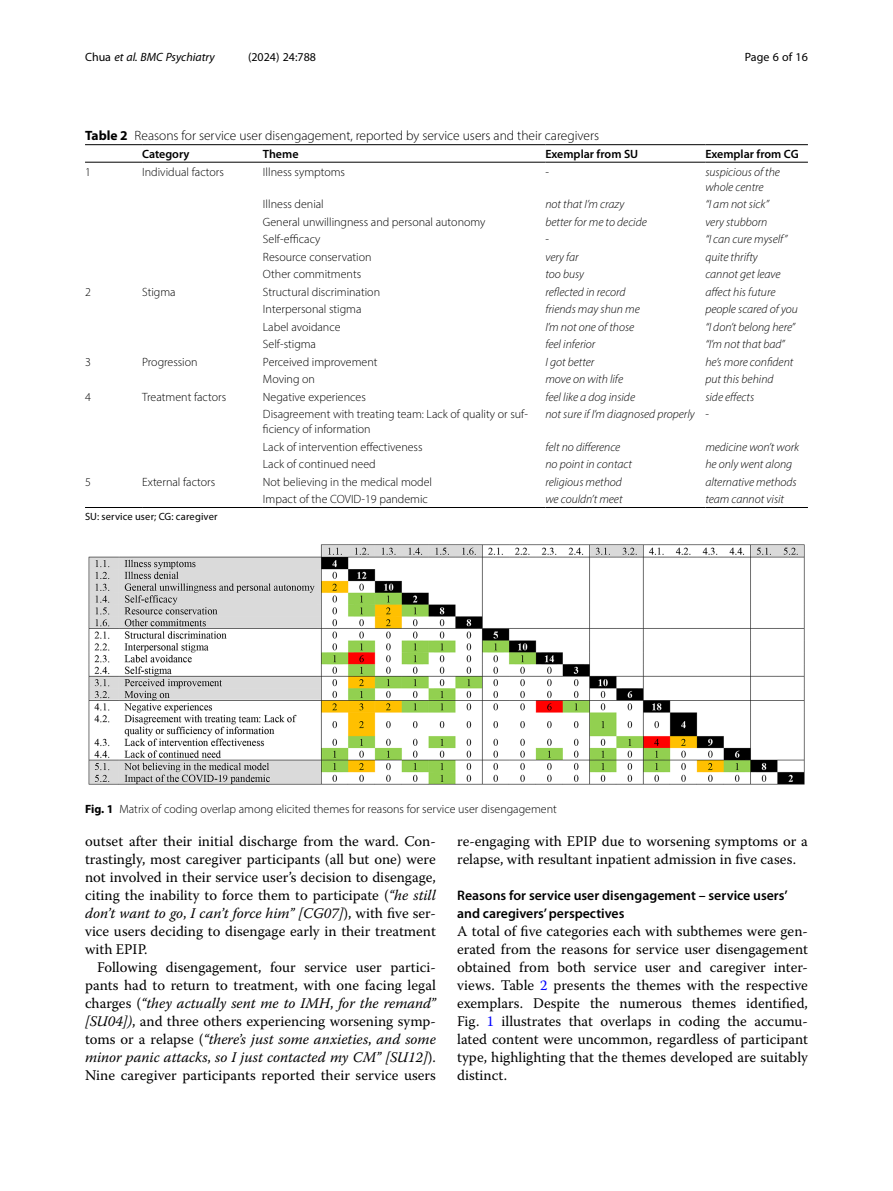
<style>
.page{position:relative;width:893px;height:1191px;background:#fff}
.page>*{position:absolute;margin:0;border:0;box-sizing:border-box;transform-origin:0 0}
.Body_Text_Indent{font:14.7px/18px "Warnock Pro";color:#000;text-align:justify}
.Body_Text{font:14.7px/18px "Warnock Pro";color:#000;text-align:justify}
.Head_2{font:600 13.8px/18px "Myriad Pro";color:#000}
.Table_Caption{font:300 13.5px "Myriad Pro";color:#000}
.Table_Body{font:italic 300 12px/15px "Myriad Pro";color:#000}
.Table_Body-2{font:300 12px/15px "Myriad Pro";color:#000}
.Figure_Caption{font:300 12px "Myriad Pro";color:#000}
.Table_Head{font:600 12px "Myriad Pro";color:#000}
.t1{font:italic 12px "Myriad Pro";color:#000}
.t2{font:12px "Myriad Pro";color:#000}
.Table_Footnote{font:10.5px "Myriad Pro";letter-spacing:.015em;color:#000}
.s1{font-style:normal}
.s2{font-weight:700}
.s3{font-style:italic}
.s4{color:#00f}
</style>
<div class="page">
<hr style="left:142px;top:507px;width:121px;height:1px;background:#000">
<hr style="left:85px;top:162px;width:57px;height:1px;background:#000">
<hr style="left:142px;top:144px;width:121px;height:1px;background:#000">
<hr style="left:142px;top:162px;width:121px;height:1px;background:#000">
<hr style="left:263px;top:144px;width:282px;height:1px;background:#000">
<hr style="left:263px;top:162px;width:282px;height:1px;background:#000">
<hr style="left:545px;top:144px;width:160px;height:1px;background:#000">
<hr style="left:545px;top:162px;width:160px;height:1px;background:#000">
<hr style="left:705px;top:144px;width:103px;height:1px;background:#000">
<hr style="left:705px;top:162px;width:103px;height:1px;background:#000">
<hr style="left:263px;top:507px;width:282px;height:1px;background:#000">
<hr style="left:545px;top:507px;width:160px;height:1px;background:#000">
<hr style="left:705px;top:507px;width:103px;height:1px;background:#000">
<hr style="left:85px;top:507px;width:57px;height:1px;background:#000">
<hr style="left:85px;top:144px;width:57px;height:1px;background:#000">
<img style="left:88px;top:544px;width:717px;height:241px">
<p class="t1" style="left:85px;top:50px;width:131px"><span class="s1">Chua</span> et al. BMC Psychiatry</p>
<p class="t2" style="left:248px;top:50px;width:70px">(2024) 24:788</p>
<p class="t2" style="left:745px;top:50px;width:65px">Page 6 of 16</p>
<p class="Table_Caption" style="left:85px;top:128px;width:516px"><span class="s2">Table 2</span> Reasons for service user disengagement, reported by service users and their caregivers</p>
<p class="Table_Head" style="left:142px;top:146px;width:49px">Category</p>
<p class="Table_Head" style="left:263px;top:146px;width:37px">Theme</p>
<p class="Table_Head" style="left:545px;top:146px;width:94px">Exemplar from SU</p>
<p class="Table_Head" style="left:705px;top:146px;width:95px">Exemplar from CG</p>
<p class="Table_Body-2" style="left:85px;top:164px;width:7px">1</p>
<p class="Table_Body-2" style="left:142px;top:164px;width:83px">Individual factors</p>
<p class="Table_Body-2" style="left:263px;top:164px;width:84px">Illness symptoms</p>
<p class="Table_Body-2" style="left:545px;top:164px;width:5px">-</p>
<p class="Table_Body" style="left:705px;top:164px;width:76px">suspicious of the whole centre</p>
<p class="Table_Body-2" style="left:263px;top:196px;width:62px">Illness denial</p>
<p class="Table_Body" style="left:545px;top:196px;width:81px">not that I’m crazy</p>
<p class="Table_Body" style="left:705px;top:196px;width:65px">“I am not sick”</p>
<p class="Table_Body-2" style="left:263px;top:214px;width:224px">General unwillingness and personal autonomy</p>
<p class="Table_Body" style="left:545px;top:214px;width:103px">better for me to decide</p>
<p class="Table_Body" style="left:705px;top:214px;width:64px">very stubborn</p>
<p class="Table_Body-2" style="left:263px;top:231px;width:59px">Self-efficacy</p>
<p class="Table_Body-2" style="left:545px;top:231px;width:5px">-</p>
<p class="Table_Body" style="left:705px;top:231px;width:84px">“I can cure myself”</p>
<p class="Table_Body-2" style="left:263px;top:249px;width:110px">Resource conservation</p>
<p class="Table_Body" style="left:545px;top:249px;width:35px">very far</p>
<p class="Table_Body" style="left:705px;top:249px;width:54px">quite thrifty</p>
<p class="Table_Body-2" style="left:263px;top:266px;width:100px">Other commitments</p>
<p class="Table_Body" style="left:545px;top:266px;width:40px">too busy</p>
<p class="Table_Body" style="left:705px;top:266px;width:77px">cannot get leave</p>
<p class="Table_Body-2" style="left:85px;top:284px;width:7px">2</p>
<p class="Table_Body-2" style="left:142px;top:284px;width:35px">Stigma</p>
<p class="Table_Body-2" style="left:263px;top:284px;width:119px">Structural discrimination</p>
<p class="Table_Body" style="left:545px;top:284px;width:82px">reflected in record</p>
<p class="Table_Body" style="left:705px;top:284px;width:72px">affect his future</p>
<p class="Table_Body-2" style="left:263px;top:301px;width:100px">Interpersonal stigma</p>
<p class="Table_Body" style="left:545px;top:301px;width:96px">friends may shun me</p>
<p class="Table_Body" style="left:705px;top:301px;width:94px">people scared of you</p>
<p class="Table_Body-2" style="left:263px;top:319px;width:79px">Label avoidance</p>
<p class="Table_Body" style="left:545px;top:319px;width:90px">I’m not one of those</p>
<p class="Table_Body" style="left:705px;top:319px;width:91px">“I don’t belong here”</p>
<p class="Table_Body-2" style="left:263px;top:336px;width:55px">Self-stigma</p>
<p class="Table_Body" style="left:545px;top:336px;width:52px">feel inferior</p>
<p class="Table_Body" style="left:705px;top:336px;width:81px">“I’m not that bad”</p>
<p class="Table_Body-2" style="left:85px;top:354px;width:7px">3</p>
<p class="Table_Body-2" style="left:142px;top:354px;width:57px">Progression</p>
<p class="Table_Body-2" style="left:263px;top:354px;width:116px">Perceived improvement</p>
<p class="Table_Body" style="left:545px;top:354px;width:50px">I got better</p>
<p class="Table_Body" style="left:705px;top:354px;width:90px">he’s more confident</p>
<p class="Table_Body-2" style="left:263px;top:371px;width:54px">Moving on</p>
<p class="Table_Body" style="left:545px;top:371px;width:79px">move on with life</p>
<p class="Table_Body" style="left:705px;top:371px;width:70px">put this behind</p>
<p class="Table_Body-2" style="left:85px;top:389px;width:7px">4</p>
<p class="Table_Body-2" style="left:142px;top:389px;width:86px">Treatment factors</p>
<p class="Table_Body-2" style="left:263px;top:389px;width:104px">Negative experiences</p>
<p class="Table_Body" style="left:545px;top:389px;width:91px">feel like a dog inside</p>
<p class="Table_Body" style="left:705px;top:389px;width:50px">side effects</p>
<p class="Table_Body-2" style="left:263px;top:406px;width:266px">Disagreement with treating team: Lack of quality or suf&shy;ficiency of information</p>
<p class="Table_Body" style="left:545px;top:406px;width:151px">not sure if I’m diagnosed properly</p>
<p class="Table_Body-2" style="left:705px;top:406px;width:5px">-</p>
<p class="Table_Body-2" style="left:263px;top:439px;width:161px">Lack of intervention effectiveness</p>
<p class="Table_Body" style="left:545px;top:439px;width:76px">felt no difference</p>
<p class="Table_Body" style="left:705px;top:439px;width:95px">medicine won’t work</p>
<p class="Table_Body-2" style="left:263px;top:456px;width:114px">Lack of continued need</p>
<p class="Table_Body" style="left:545px;top:456px;width:88px">no point in contact</p>
<p class="Table_Body" style="left:705px;top:456px;width:88px">he only went along</p>
<p class="Table_Body-2" style="left:85px;top:474px;width:7px">5</p>
<p class="Table_Body-2" style="left:142px;top:474px;width:75px">External factors</p>
<p class="Table_Body-2" style="left:263px;top:474px;width:171px">Not believing in the medical model</p>
<p class="Table_Body" style="left:545px;top:474px;width:78px">religious method</p>
<p class="Table_Body" style="left:705px;top:474px;width:93px">alternative methods</p>
<p class="Table_Body-2" style="left:263px;top:491px;width:167px">Impact of the COVID-19 pandemic</p>
<p class="Table_Body" style="left:545px;top:491px;width:79px">we couldn’t meet</p>
<p class="Table_Body" style="left:705px;top:491px;width:80px">team cannot visit</p>
<p class="Table_Footnote" style="left:85px;top:509px;width:134px">SU: service user; CG: caregiver</p>
<p class="Figure_Caption" style="left:85px;top:801px;width:473px"><span class="s2">Fig. 1</span> Matrix of coding overlap among elicited themes for reasons for service user disengagement</p>
<p class="Body_Text_Indent" style="left:85px;top:832px;width:352px">outset after their initial discharge from the ward. Con&shy;trastingly, most caregiver participants (all but one) were not involved in their service user’s decision to disengage, citing the inability to force them to participate (<span class="s3">“he still don’t want to go</span>, <span class="s3">I can’t force him” [CG07]</span>), with five ser&shy;vice users deciding to disengage early in their treatment with EPIP.</p>
<p class="Body_Text_Indent" style="left:85px;top:958px;width:352px;text-indent:12px">Following disengagement, four service user partici&shy;pants had to return to treatment, with one facing legal charges (<span class="s3">“they actually sent me to IMH</span>, <span class="s3">for the remand” [SU04])</span>, and three others experiencing worsening symp&shy;toms or a relapse (<span class="s3">“there’s just some anxieties</span>, <span class="s3">and some minor panic attacks</span>, <span class="s3">so I just contacted my CM” [SU12]</span>).<br>Nine caregiver participants reported their service users</p>
<p class="Body_Text_Indent" style="left:457px;top:832px;width:352px">re-engaging with EPIP due to worsening symptoms or a relapse, with resultant inpatient admission in five cases.</p>
<p class="Head_2" style="left:457px;top:886px;width:332px">Reasons for service user disengagement – service users’ and caregivers’ perspectives</p>
<p class="Body_Text" style="left:457px;top:922px;width:352px">A total of five categories each with subthemes were gen&shy;erated from the reasons for service user disengagement obtained from both service user and caregiver inter&shy;views. Table <span class="s4">2</span> presents the themes with the respective exemplars. Despite the numerous themes identified, Fig. <span class="s4">1</span> illustrates that overlaps in coding the accumu&shy;lated content were uncommon, regardless of participant type, highlighting that the themes developed are suitably distinct.</p>
</div>
